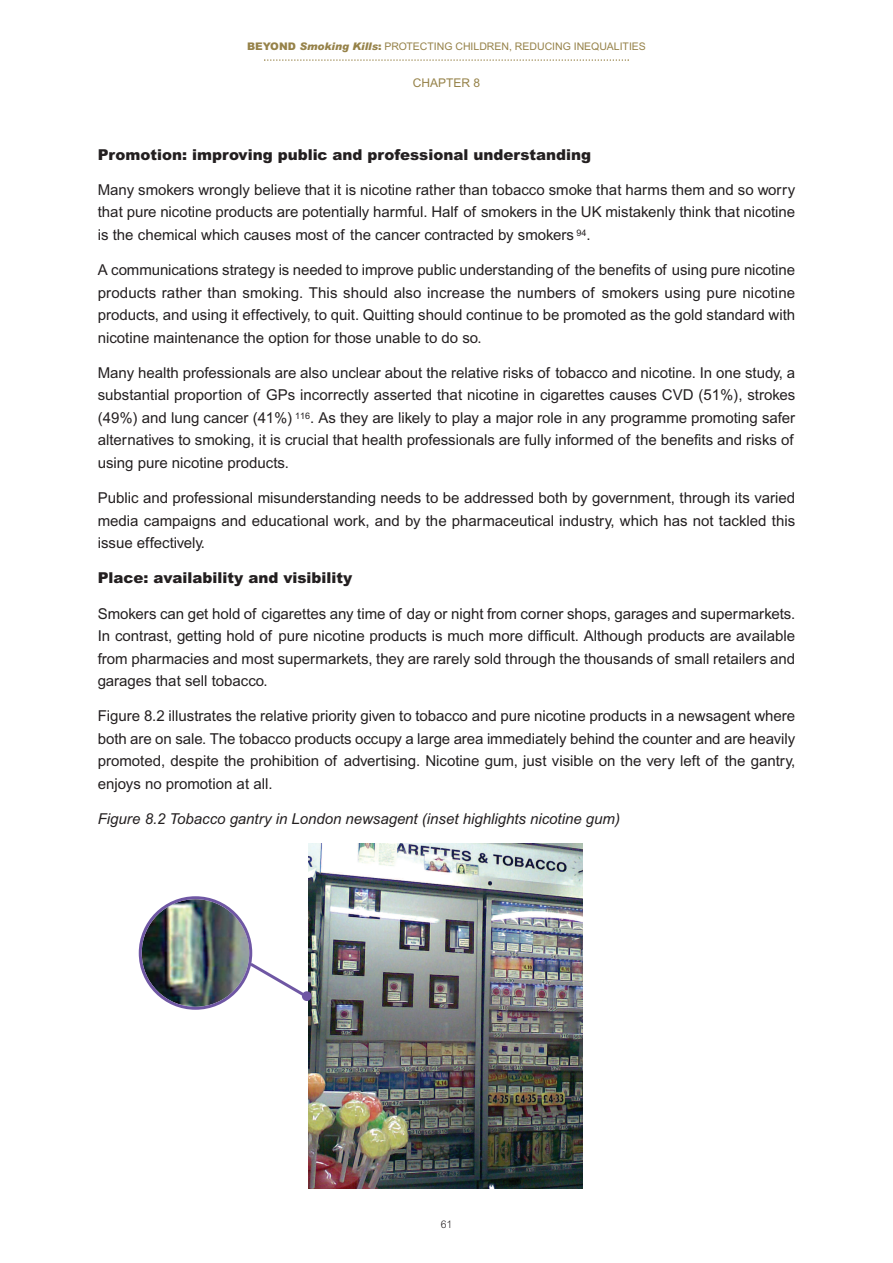
<style>
.page{position:relative;width:893px;height:1263px;background:#fff}
.page>*{position:absolute;margin:0;border:0;box-sizing:border-box;transform-origin:0 0}
.t1{font:15px/22.5px "Arial";color:#231f20;text-align:justify}
.t2{font:900 15px "Arial";color:#231f20}
.t3{font:italic 15px "Arial";color:#231f20}
.t4{font:12px "Arial";color:#968249}
.t5{font:10.5px "Arial";color:#968249}
.t6{font:300 10.5px "Arial";color:#231f20}
.s1{font-weight:900}
.s2{font-weight:900;font-style:italic}
</style>
<div class="page">
<svg style="left:264px;top:59px;width:365px;height:2px"></svg>
<img style="left:309px;top:844px;width:274px;height:344px">
<img style="left:139px;top:896px;width:171px;height:114px">
<div style="left:302px;top:991px;width:10px;height:10px;background:#6f57a4;border-radius:50%"></div>
<p class="t5" style="left:247px;top:43px;width:400px"><span class="s1">BEYOND</span> <span class="s2">Smoking Kills</span><span class="s1">:</span> PROTECTING CHILDREN, REDUCING INEQUALITIES</p>
<p class="t4" style="left:413px;top:78px;width:69px">CHAPTER 8</p>
<p class="t2" style="left:98px;top:149px;width:495px">Promotion: improving public and professional understanding</p>
<p class="t1" style="left:98px;top:180px;width:699px">Many smokers wrongly believe that it is nicotine rather than tobacco smoke that harms them and so worry that pure nicotine products are potentially harmful. Half of smokers in the UK mistakenly think that nicotine is the chemical which causes most of the cancer contracted by smokers <sup>94</sup>.</p>
<p class="t1" style="left:98px;top:260px;width:699px">A communications strategy is needed to improve public understanding of the benefits of using pure nicotine products rather than smoking. This should also increase the numbers of smokers using pure nicotine products, and using it effectively, to quit. Quitting should continue to be promoted as the gold standard with nicotine maintenance the option for those unable to do so.</p>
<p class="t1" style="left:98px;top:363px;width:699px">Many health professionals are also unclear about the relative risks of tobacco and nicotine. In one study, a substantial proportion of GPs incorrectly asserted that nicotine in cigarettes causes CVD (51%), strokes (49%) and lung cancer (41%) <sup>116</sup>. As they are likely to play a major role in any programme promoting safer alternatives to smoking, it is crucial that health professionals are fully informed of the benefits and risks of using pure nicotine products.</p>
<p class="t1" style="left:98px;top:488px;width:699px">Public and professional misunderstanding needs to be addressed both by government, through its varied media campaigns and educational work, and by the pharmaceutical industry, which has not tackled this issue effectively.</p>
<p class="t2" style="left:98px;top:573px;width:256px">Place: availability and visibility</p>
<p class="t1" style="left:98px;top:603px;width:699px">Smokers can get hold of cigarettes any time of day or night from corner shops, garages and supermarkets.<br>In contrast, getting hold of pure nicotine products is much more difficult. Although products are available from pharmacies and most supermarkets, they are rarely sold through the thousands of small retailers and garages that sell tobacco.</p>
<p class="t1" style="left:98px;top:706px;width:699px">Figure 8.2 illustrates the relative priority given to tobacco and pure nicotine products in a newsagent where both are on sale. The tobacco products occupy a large area immediately behind the counter and are heavily promoted, despite the prohibition of advertising. Nicotine gum, just visible on the very left of the gantry, enjoys no promotion at all.</p>
<p class="t3" style="left:98px;top:813px;width:524px">Figure 8.2 Tobacco gantry in London newsagent (inset highlights nicotine gum)</p>
<p class="t6" style="left:441px;top:1220px;width:13px">61</p>
</div>
